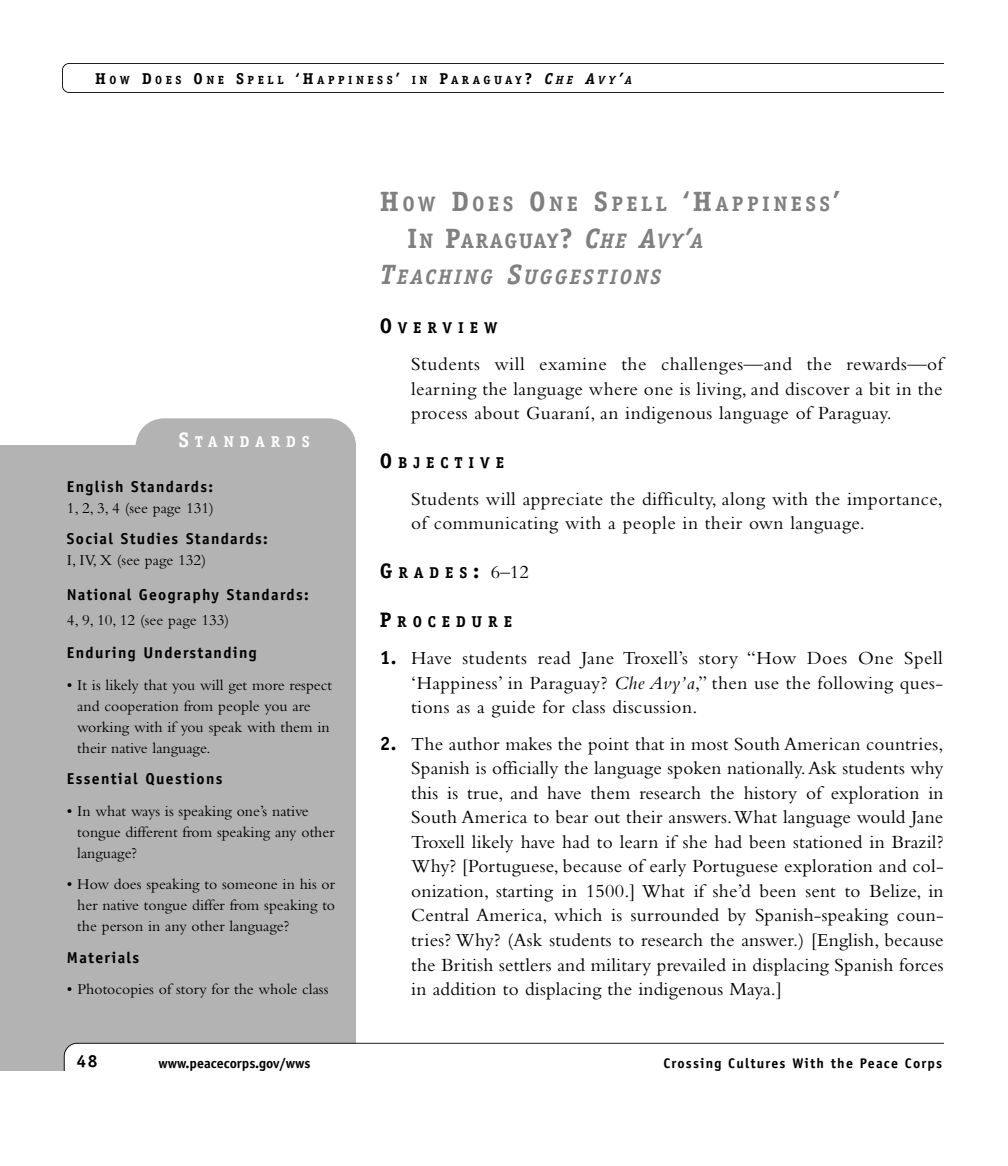
<style>
.page{position:relative;width:1008px;height:1166px;background:#fff}
.page>*{position:absolute;margin:0;border:0;box-sizing:border-box;transform-origin:0 0}
.t1{font:700 21px "Officina Serif";letter-spacing:.165em;color:#808080}
.t2{font:700 21px "Officina Serif";letter-spacing:.065em;color:#808080}
.t3{font:italic 700 21px "Officina Serif";letter-spacing:.12em;color:#808080}
.t4{font:19.25px/24.5px "Bembo";letter-spacing:.025em;color:#000;text-align:justify}
.t5{font:700 17.5px "Officina Sans";color:#000}
.t6{font:15.75px/21px "Bembo";color:#000}
.t7{font:700 15.75px "Officina Sans";letter-spacing:.085em;color:#000}
.t8{font:700 15.75px "Officina Serif";letter-spacing:.37em;color:#000}
.t9{font:700 15.75px "Officina Serif";letter-spacing:.37em;color:#fff}
.t10{font:700 14px "Officina Sans";letter-spacing:.085em;color:#000}
.t11{font:700 14px "Officina Sans";color:#000}
.t12{font:700 11.9px "Officina Serif";letter-spacing:.295em;color:#000}
.s1{font-size:15.75px}
.s2{font-style:italic;font-size:15.75px}
.s3{font-style:italic}
.s4{font-size:21px}
.s5{font-size:28px}
.s6{font-style:italic;font-size:28px}
.s7{font-family:"Bembo";font-weight:400;font-size:19.25px}
.s8{font-family:"Officina Sans";font-weight:700}
</style>
<div class="page">
<div style="left:0;top:445px;width:356px;height:626px;background:#b3b3b3"></div>
<div style="left:136px;top:418px;width:220px;height:56px;background:#b3b3b3;border-radius:28px"></div>
<div style="left:62px;top:63px;width:895px;height:30px;border:2px solid #000;border-radius:7px"></div>
<div style="left:944px;top:63px;width:44px;height:42px;background:#fff"></div>
<div style="left:65px;top:1043px;width:914px;height:75px;background:#fff;border-radius:13px"></div>
<div style="left:64px;top:1042px;width:916px;height:77px;border:2px solid #000;border-radius:13px"></div>
<div style="left:944px;top:1036px;width:63px;height:125px;background:#fff"></div>
<div style="left:0;top:1071px;width:945px;height:95px;background:#fff"></div>
<p class="t12" style="left:95px;top:75px;width:539px"><span class="s1">H</span>OW <span class="s1">D</span>OES <span class="s1">O</span>NE <span class="s1">S</span>PELL <span class="s1">‘H</span>APPINESS<span class="s1">’</span> IN <span class="s1">P</span>ARAGUAY<span class="s1">?</span> <span class="s2">C</span><span class="s3">HE</span> <span class="s2">A</span><span class="s3">VY</span><span class="s2">’</span><span class="s3">A</span></p>
<p class="t9" style="left:179px;top:435px;width:132px"><span class="s4">S</span>TANDARDS</p>
<p class="t7" style="left:67px;top:480px;width:148px">English Standards:</p>
<p class="t6" style="left:67px;top:499px;width:148px">1, 2, 3, 4 (see page 131)</p>
<p class="t7" style="left:67px;top:533px;width:202px">Social Studies Standards:</p>
<p class="t6" style="left:67px;top:551px;width:141px">I, IV, X (see page 132)</p>
<p class="t7" style="left:67px;top:589px;width:243px">National Geography Standards:</p>
<p class="t6" style="left:67px;top:611px;width:164px">4, 9, 10, 12 (see page 133)</p>
<p class="t7" style="left:67px;top:647px;width:191px">Enduring Understanding</p>
<p class="t6" style="left:77px;top:675px;width:256px;text-indent:-10px">• It is likely that you will get more respect and cooperation from people you are working with if you speak with them in their native language.</p>
<p class="t7" style="left:67px;top:772px;width:157px">Essential Questions</p>
<p class="t6" style="left:77px;top:801px;width:259px;text-indent:-10px">• In what ways is speaking one’s native tongue different from speaking any other language?</p>
<p class="t6" style="left:77px;top:875px;width:259px;text-align:justify;text-indent:-10px">• How does speaking to someone in his or her native tongue differ from speaking to the person in any other language?</p>
<p class="t7" style="left:67px;top:951px;width:74px">Materials</p>
<p class="t6" style="left:67px;top:980px;width:263px">• Photocopies of story for the whole class</p>
<p class="t1" style="left:380px;top:196px;width:461px"><span class="s5">H</span>OW <span class="s5">D</span>OES <span class="s5">O</span>NE <span class="s5">S</span>PELL <span class="s5">‘H</span>APPINESS<span class="s5">’</span></p>
<p class="t2" style="left:407px;top:233px;width:298px"><span class="s5">I</span>N <span class="s5">P</span>ARAGUAY<span class="s5">?</span> <span class="s6">C</span><span class="s3">HE</span> <span class="s6">A</span><span class="s3">VY</span><span class="s6">’</span><span class="s3">A</span></p>
<p class="t3" style="left:380px;top:269px;width:283px"><span class="s5">T</span>EACHING <span class="s5">S</span>UGGESTIONS</p>
<p class="t8" style="left:380px;top:322px;width:119px"><span class="s4">O</span>VERVIEW</p>
<p class="t4" style="left:411px;top:354px;width:533px">Students will examine the challenges—and the rewards—of learning the language where one is living, and discover a bit in the process about Guaraní, an indigenous language of Paraguay.</p>
<p class="t8" style="left:380px;top:457px;width:126px"><span class="s4">O</span>BJECTIVE</p>
<p class="t4" style="left:411px;top:488px;width:533px">Students will appreciate the difficulty, along with the importance, of communicating with a people in their own language.</p>
<p class="t8" style="left:380px;top:567px;width:151px"><span class="s4">G</span>RADES<span class="s4">:</span> <span class="s7">6–12</span></p>
<p class="t8" style="left:380px;top:616px;width:134px"><span class="s4">P</span>ROCEDURE</p>
<p class="t4" style="left:411px;top:648px;width:533px;text-indent:-32px"><span class="s8">1.</span> Have students read Jane Troxell’s story “How Does One Spell ‘Happiness’ in Paraguay? <span class="s3">Che Avy’a</span>,” then use the following ques&shy;tions as a guide for class discussion.</p>
<p class="t4" style="left:411px;top:733px;width:534px;text-indent:-31px"><span class="s8">2.</span> The author makes the point that in most South American countries, Spanish is officially the language spoken nationally.Ask students why this is true, and have them research the history of exploration in South America to bear out their answers.What language would Jane Troxell likely have had to learn if she had been stationed in Brazil?<br>Why? [Portuguese, because of early Portuguese exploration and col&shy;onization, starting in 1500.] What if she’d been sent to Belize, in Central America, which is surrounded by Spanish-speaking coun&shy;tries? Why? (Ask students to research the answer.) [English, because the British settlers and military prevailed in displacing Spanish forces in addition to displacing the indigenous Maya.]</p>
<p class="t5" style="left:77px;top:1054px;width:22px">48</p>
<p class="t11" style="left:158px;top:1057px;width:153px">www.peacecorps.gov/wws</p>
<p class="t10" style="left:663px;top:1057px;width:280px">Crossing Cultures With the Peace Corps</p>
</div>
